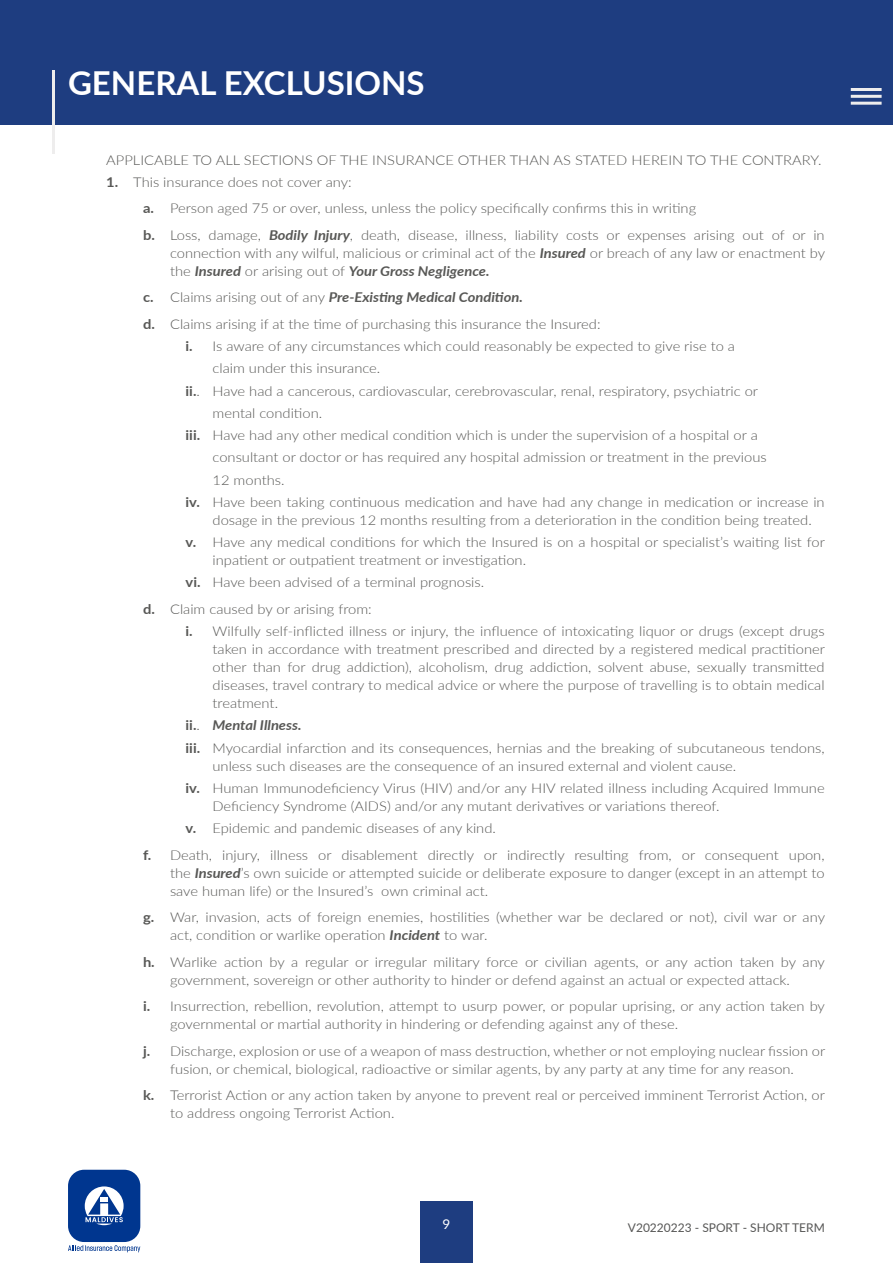
<style>
.page{position:relative;width:893px;height:1263px;background:#fff}
.page>*{position:absolute;margin:0;border:0;box-sizing:border-box;transform-origin:0 0}
.t1{font:700 33px "Lato";color:#fff}
.t2{font:300 13.5px/18px "Lato";color:#585856;scale:1.09 1}
.t3{font:13.5px "Lato";color:#fff}
.t4{font:12px "Lato";color:#575756}
.s1{font-weight:700}
.s2{font-weight:700;font-style:italic}
</style>
<div class="page">
<div style="left:420px;top:1201px;width:52px;height:62px;background:#1e3d80"></div>
<div style="left:0;top:0;width:893px;height:124px;background:#1e3d80"></div>
<div style="left:68px;top:1170px;width:72px;height:72px;background:#00368f;border-radius:16px"></div>
<svg style="left:85px;top:1186px;width:39px;height:39px"></svg>
<svg style="left:68px;top:1245px;width:72px;height:7px"></svg>
<hr style="left:52px;top:71px;width:3px;height:83px;background:#eeeded">
<hr style="left:851px;top:88px;width:31px;height:3px;background:#eeeded">
<hr style="left:851px;top:95px;width:31px;height:3px;background:#eeeded">
<hr style="left:851px;top:102px;width:31px;height:3px;background:#eeeded">
<h1 class="t1" style="left:68px;top:62px;width:358px">GENERAL EXCLUSIONS</h1>
<p class="t2" style="left:106px;top:150px;width:658px">APPLICABLE TO ALL SECTIONS OF THE INSURANCE OTHER THAN AS STATED HEREIN TO THE CONTRARY.</p>
<p class="t2" style="left:143px;top:168px;width:627px;line-height:26.5px;text-indent:-37px"><span class="s1">1.</span> This insurance does not cover any:<br><span class="s1">a.</span> Person aged 75 or over, unless, unless the policy specifically confirms this in writing<br><span class="s1">b.</span> Loss, damage, <span class="s2">Bodily Injury</span>, death, disease, illness, liability costs or expenses arising out of or in</p>
<p class="t2" style="left:170px;top:244px;width:602px">connection with any wilful, malicious or criminal act of the <span class="s2">Insured</span> or breach of any law or enactment by the <span class="s2">Insured</span> or arising out of <span class="s2">Your Gross Negligence.</span></p>
<p class="t2" style="left:143px;top:284px;width:421px;line-height:26.5px"><span class="s1">c.</span> Claims arising out of any <span class="s2">Pre-Existing Medical Condition.<br></span><span class="s1">d.</span> Claims arising if at the time of purchasing this insurance the Insured:</p>
<p class="t2" style="left:186px;top:337px;width:506px"><span class="s1">i.</span> Is aware of any circumstances which could reasonably be expected to give rise to a</p>
<p class="t2" style="left:213px;top:359px;width:155px">claim under this insurance.</p>
<p class="t2" style="left:186px;top:381px;width:527px"><span class="s1">ii.</span>. Have had a cancerous, cardiovascular, cerebrovascular, renal, respiratory, psychiatric or</p>
<p class="t2" style="left:213px;top:404px;width:102px">mental condition.</p>
<p class="t2" style="left:186px;top:426px;width:526px"><span class="s1">iii.</span> Have had any other medical condition which is under the supervision of a hospital or a</p>
<p class="t2" style="left:213px;top:448px;width:510px">consultant or doctor or has required any hospital admission or treatment in the previous</p>
<p class="t2" style="left:213px;top:470px;width:68px">12 months.</p>
<p class="t2" style="left:186px;top:493px;width:588px"><span class="s1">iv.</span> Have been taking continuous medication and have had any change in medication or increase in</p>
<p class="t2" style="left:186px;top:508px;width:588px;line-height:22.2px;text-indent:27px">dosage in the previous 12 months resulting from a deterioration in the condition being treated. <span class="s1">v.</span> Have any medical conditions for which the Insured is on a hospital or specialist’s waiting list for</p>
<p class="t2" style="left:186px;top:549px;width:314px;line-height:22.2px;text-indent:27px">inpatient or outpatient treatment or investigation. <span class="s1">vi.</span> Have been advised of a terminal prognosis.</p>
<p class="t2" style="left:186px;top:597px;width:588px;line-height:22.2px;text-indent:-43px"><span class="s1">d.</span> Claim caused by or arising from:<br><span class="s1">i.</span> Wilfully self-inflicted illness or injury, the influence of intoxicating liquor or drugs (except drugs</p>
<p class="t2" style="left:213px;top:640px;width:563px;text-align:justify">taken in accordance with treatment prescribed and directed by a registered medical practitioner other than for drug addiction), alcoholism, drug addiction, solvent abuse, sexually transmitted diseases, travel contrary to medical advice or where the purpose of travelling is to obtain medical treatment.</p>
<p class="t2" style="left:186px;top:714px;width:588px;line-height:22.2px"><span class="s1">ii.</span>. <span class="s2">Mental Illness.<br></span><span class="s1">iii.</span> Myocardial infarction and its consequences, hernias and the breaking of subcutaneous tendons,</p>
<p class="t2" style="left:186px;top:754px;width:588px;line-height:22.2px;text-indent:27px">unless such diseases are the consequence of an insured external and violent cause.<br><span class="s1">iv.</span> Human Immunodeficiency Virus (HIV) and/or any HIV related illness including Acquired Immune</p>
<p class="t2" style="left:186px;top:794px;width:491px;line-height:22.2px;text-indent:27px">Deficiency Syndrome (AIDS) and/or any mutant derivatives or variations thereof. <span class="s1">v.</span> Epidemic and pandemic diseases of any kind.</p>
<p class="t2" style="left:170px;top:845px;width:602px;text-align:justify;text-indent:-27px"><span class="s1">f.</span> Death, injury, illness or disablement directly or indirectly resulting from, or consequent upon, the <span class="s2">Insured</span>’s own suicide or attempted suicide or deliberate exposure to danger (except in an attempt to save human life) or the Insured’s own criminal act.</p>
<p class="t2" style="left:170px;top:908px;width:602px;text-indent:-27px"><span class="s1">g.</span> War, invasion, acts of foreign enemies, hostilities (whether war be declared or not), civil war or any act, condition or warlike operation <span class="s2">Incident</span> to war.</p>
<p class="t2" style="left:143px;top:952px;width:627px;text-align:center"><span class="s1">h.</span> Warlike action by a regular or irregular military force or civilian agents, or any action taken by any government, sovereign or other authority to hinder or defend against an actual or expected attack.</p>
<p class="t2" style="left:170px;top:997px;width:602px;text-indent:-27px"><span class="s1">i.</span> Insurrection, rebellion, revolution, attempt to usurp power, or popular uprising, or any action taken by governmental or martial authority in hindering or defending against any of these.</p>
<p class="t2" style="left:143px;top:1041px;width:627px;text-align:center"><span class="s1">j.</span> Discharge, explosion or use of a weapon of mass destruction, whether or not employing nuclear fission or fusion, or chemical, biological, radioactive or similar agents, by any party at any time for any reason.</p>
<p class="t2" style="left:170px;top:1086px;width:602px;text-indent:-27px"><span class="s1">k.</span> Terrorist Action or any action taken by anyone to prevent real or perceived imminent Terrorist Action, or to address ongoing Terrorist Action.</p>
<p class="t3" style="left:443px;top:1216px;width:9px">9</p>
<p class="t4" style="left:628px;top:1220px;width:198px">V20220223 - SPORT - SHORT TERM</p>
</div>
